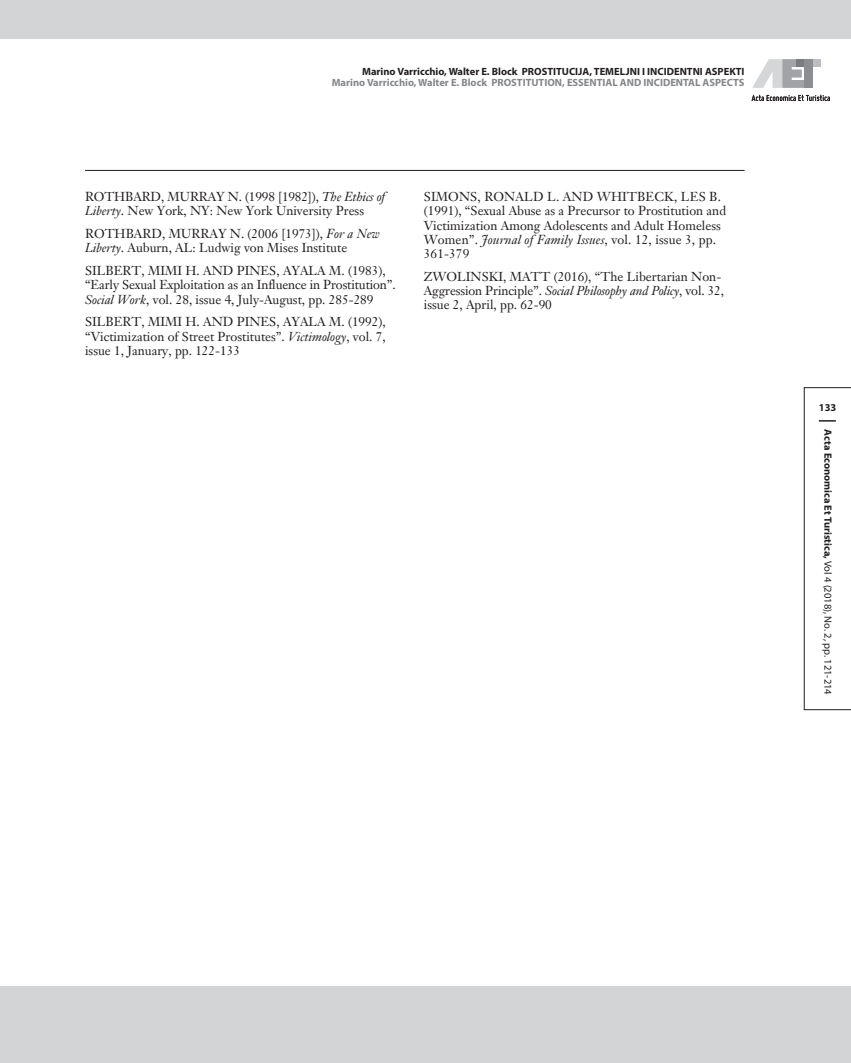
<style>
.page{position:relative;width:851px;height:1063px;background:#fff}
.page>*{position:absolute;margin:0;border:0;box-sizing:border-box;transform-origin:0 0}
.t1{font:12.75px/14.2px "Janson HR";color:#231f20}
.t2{font:700 10.5px "Myriad Pro";color:#231f20}
.t3{font:700 10.5px "Myriad Pro";color:#848689}
.t4{font:10.5px "Myriad Pro";color:#231f20}
.s1{font-style:italic}
.s2{font-weight:700}
</style>
<div class="page">
<div style="left:0;top:0;width:850px;height:38px;background:#d3d4d6"></div>
<div style="left:0;top:986px;width:850px;height:77px;background:#d3d4d6"></div>
<svg style="left:803px;top:387px;width:47px;height:323px"></svg>
<svg style="left:752px;top:59px;width:51px;height:29px"></svg>
<div style="left:803px;top:59px;width:9px;height:29px;background:#8b8d90"></div>
<div style="left:796px;top:59px;width:7px;height:8px;background:#7a7c7f"></div>
<div style="left:812px;top:59px;width:8px;height:8px;background:#bcbdc0"></div>
<svg style="left:751px;top:95px;width:78px;height:6px"></svg>
<hr style="left:85px;top:170px;width:659px;height:1px;background:#231f20">
<p class="t2" style="left:362px;top:64px;width:384px">Marino Varricchio, Walter E. Block PROSTITUCIJA, TEMELJNI I INCIDENTNI ASPEKTI</p>
<p class="t3" style="left:331px;top:76px;width:414px">Marino Varricchio, Walter E. Block PROSTITUTION, ESSENTIAL AND INCIDENTAL ASPECTS</p>
<p class="t1" style="left:85px;top:189px;width:302px">ROTHBARD, MURRAY N. (1998 [1982]), <span class="s1">The Ethics of<br>Liberty</span>. New York, NY: New York University Press</p>
<p class="t1" style="left:85px;top:226px;width:296px">ROTHBARD, MURRAY N. (2006 [1973]), <span class="s1">For a New<br>Liberty</span>. Auburn, AL: Ludwig von Mises Institute</p>
<p class="t1" style="left:85px;top:263px;width:312px">SILBERT, MIMI H. AND PINES, AYALA M. (1983), “Early Sexual Exploitation as an Influence in Prostitution”.<br><span class="s1">Social Work</span>, vol. 28, issue 4, July-August, pp. 285-289</p>
<p class="t1" style="left:85px;top:315px;width:302px;text-align:justify">SILBERT, MIMI H. AND PINES, AYALA M. (1992), “Victimization of Street Prostitutes”. <span class="s1">Victimology</span>, vol. 7, issue 1, January, pp. 122-133</p>
<p class="t1" style="left:424px;top:189px;width:304px">SIMONS, RONALD L. AND WHITBECK, LES B. (1991), “Sexual Abuse as a Precursor to Prostitution and Victimization Among Adolescents and Adult Homeless Women”. <span class="s1">Journal of Family Issues</span>, vol. 12, issue 3, pp.<br>361-379</p>
<p class="t1" style="left:424px;top:269px;width:302px">ZWOLINSKI, MATT (2016), “The Libertarian Non-<br>Aggression Principle”. <span class="s1">Social Philosophy and Policy</span>, vol. 32, issue 2, April, pp. 62-90</p>
<p class="t2" style="left:818px;top:401px;width:19px">133</p>
<p class="t4" style="left:834px;top:429px;width:267px;rotate:90deg"><span class="s2">Acta Economica Et Turistica,</span> Vol 4 (2018), No. 2, pp. 121-214</p>
</div>
